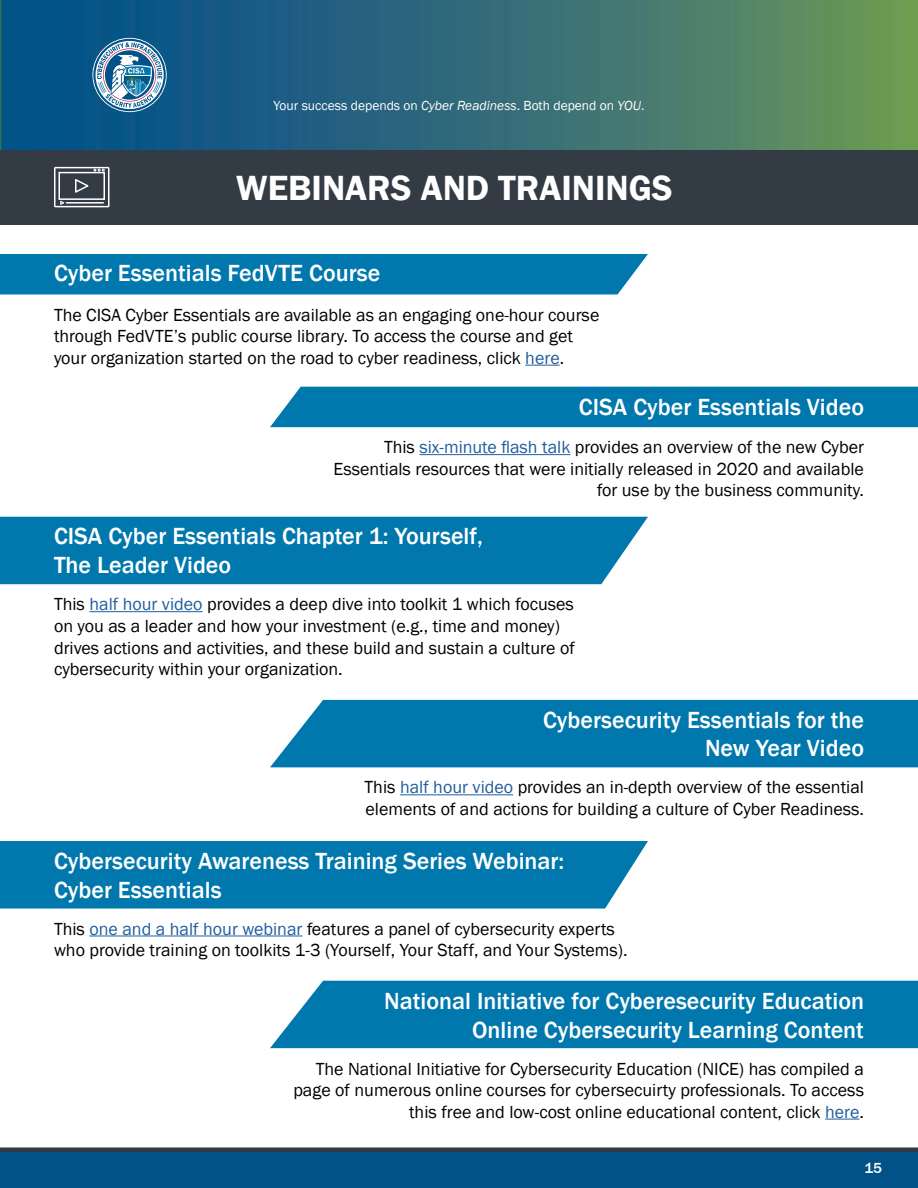
<style>
.page{position:relative;width:918px;height:1188px;background:#fff}
.page>*{position:absolute;margin:0;border:0;box-sizing:border-box;transform-origin:0 0}
.t1{font:600 36px "Franklin Gothic";color:#fff}
.t2{font:500 24px/28.8px "Franklin Gothic";color:#fff}
.t3{font:18px/21.6px "Franklin Gothic";color:#000}
.t4{font:500 15px "Franklin Gothic";color:#fff}
.t5{font:13.5px "Franklin Gothic";color:#fff}
.s1{font-style:italic}
.s2{color:#215e9e}
</style>
<div class="page">
<div style="left:0;top:1151px;width:918px;height:37px;background:#005288"></div>
<div style="left:0;top:1147px;width:918px;height:5px;background:#323a45"></div>
<div style="left:0;top:254px;width:648px;height:40px;background:#0078ae"></div>
<hr style="left:525px;top:365px;width:35px;height:1px;background:#215e9e">
<hr style="left:89px;top:611px;width:114px;height:1px;background:#215e9e">
<div style="left:0;top:517px;width:648px;height:67px;background:#0078ae"></div>
<hr style="left:419px;top:454px;width:151px;height:1px;background:#215e9e">
<div style="left:270px;top:387px;width:648px;height:40px;background:#0078ae"></div>
<hr style="left:400px;top:794px;width:113px;height:1px;background:#215e9e">
<div style="left:270px;top:700px;width:648px;height:67px;background:#0078ae"></div>
<hr style="left:89px;top:936px;width:214px;height:1px;background:#215e9e">
<div style="left:0;top:841px;width:648px;height:68px;background:#0078ae"></div>
<div style="left:0;top:150px;width:918px;height:74px;background:#333b45"></div>
<img style="left:0;top:0;width:918px;height:150px">
<svg style="left:54px;top:167px;width:56px;height:40px"></svg>
<hr style="left:66px;top:202px;width:37px;height:2px;background:#fff">
<hr style="left:825px;top:1119px;width:35px;height:1px;background:#215e9e">
<div style="left:270px;top:981px;width:648px;height:67px;background:#0078ae"></div>
<svg style="left:93px;top:39px;width:73px;height:72px"></svg>
<p class="t5" style="left:273px;top:98px;width:373px">Your success depends on <span class="s1">Cyber Readiness</span>. Both depend on <span class="s1">YOU</span>.</p>
<p class="t1" style="left:236px;top:166px;width:438px">WEBINARS AND TRAININGS</p>
<p class="t2" style="left:54px;top:258px;width:328px">Cyber Essentials FedVTE Course</p>
<p class="t3" style="left:54px;top:304px;width:547px">The CISA Cyber Essentials are available as an engaging one-hour course through FedVTE’s public course library. To access the course and get your organization started on the road to cyber readiness, click <span class="s2">here</span>.</p>
<p class="t2" style="left:579px;top:393px;width:287px">CISA Cyber Essentials Video</p>
<p class="t3" style="left:334px;top:437px;width:532px;text-align:right">This <span class="s2">six-minute flash talk</span> provides an overview of the new Cyber<br>Essentials resources that were initially released in 2020 and available for use by the business community.</p>
<p class="t2" style="left:54px;top:522px;width:430px">CISA Cyber Essentials Chapter 1: Yourself,<br>The Leader Video</p>
<p class="t3" style="left:54px;top:594px;width:522px">This <span class="s2">half hour video</span> provides a deep dive into toolkit 1 which focuses on you as a leader and how your investment (e.g., time and money) drives actions and activities, and these build and sustain a culture of cybersecurity within your organization.</p>
<p class="t2" style="left:543px;top:705px;width:322px">Cybersecurity Essentials for the</p>
<p class="t2" style="left:705px;top:734px;width:161px">New Year Video</p>
<p class="t3" style="left:365px;top:777px;width:501px">This <span class="s2">half hour video</span> provides an in-depth overview of the essential elements of and actions for building a culture of Cyber Readiness.</p>
<p class="t2" style="left:54px;top:847px;width:512px">Cybersecurity Awareness Training Series Webinar:<br>Cyber Essentials</p>
<p class="t3" style="left:54px;top:918px;width:575px">This <span class="s2">one and a half hour webinar</span> features a panel of cybersecurity experts who provide training on toolkits 1-3 (Yourself, Your Staff, and Your Systems).</p>
<p class="t2" style="left:384px;top:987px;width:481px;text-align:right">National Initiative for Cyberesecurity Education<br>Online Cybersecurity Learning Content</p>
<p class="t3" style="left:293px;top:1058px;width:572px;text-align:right">The National Initiative for Cybersecurity Education (NICE) has compiled a page of numerous online courses for cybersecuirty professionals. To access this free and low-cost online educational content, click <span class="s2">here</span>.</p>
<p class="t4" style="left:864px;top:1159px;width:19px">15</p>
</div>
